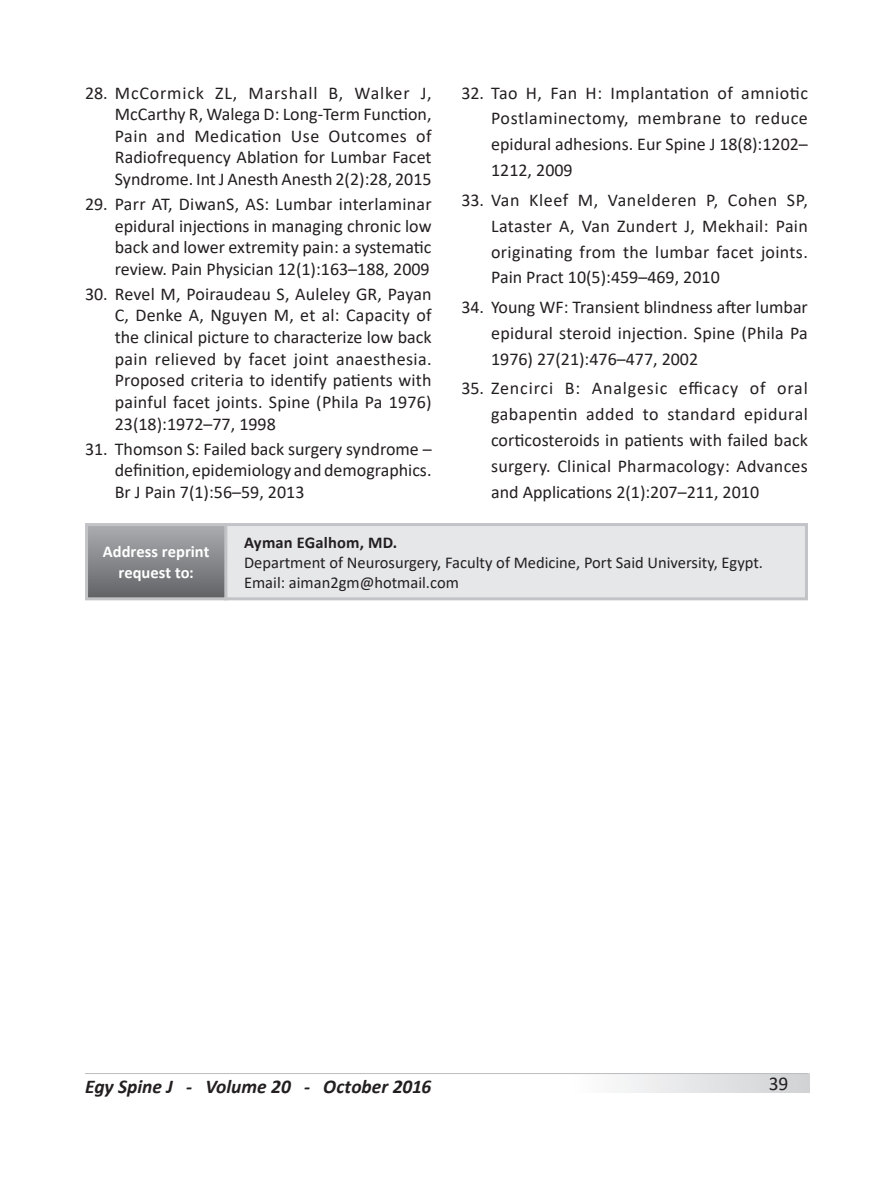
<style>
.page{position:relative;width:893px;height:1178px;background:#fff}
.page>*{position:absolute;margin:0;border:0;box-sizing:border-box;transform-origin:0 0}
.t1{font:italic 700 19.5px "Calibri";color:#231f20}
.t2{font:19.5px "Calibri";color:#231f20}
.t3{font:18px/21.6px "Calibri";color:#231f20;text-align:justify}
.t4{font:16.5px "Calibri";color:#231f20}
.t5{font:700 16.5px "Calibri";letter-spacing:.005em;color:#fff}
.t6{font:700 16.5px "Calibri";letter-spacing:.01em;color:#231f20}
</style>
<div class="page">
<div style="left:572px;top:1074px;width:237px;height:19px;background:linear-gradient(to right,#fefefe,#d0d2d4)"></div>
<hr style="left:85px;top:1073px;width:723px;height:1px;background:#bcbdc0">
<div style="left:226px;top:524px;width:580px;height:75px;background:#e6e7e9"></div>
<div style="left:224px;top:523px;width:584px;height:77px;border:3px solid #c2c3c6"></div>
<svg style="left:89px;top:527px;width:134px;height:69px;background:#86878a"></svg>
<div style="left:85px;top:523px;width:142px;height:77px;border:3px solid #c2c3c6"></div>
<p class="t3" style="left:115px;top:81px;width:318px;text-indent:-30px">28. McCormick ZL, Marshall B, Walker J, McCarthy R, Walega D: Long-Term Function, Pain and Medication Use Outcomes of Radiofrequency Ablation for Lumbar Facet Syndrome. Int J Anesth Anesth 2(2):28, 2015</p>
<p class="t3" style="left:115px;top:193px;width:318px;text-indent:-30px">29. Parr AT, DiwanS, AS: Lumbar interlaminar epidural injections in managing chronic low back and lower extremity pain: a systematic review. Pain Physician 12(1):163–188, 2009</p>
<p class="t3" style="left:115px;top:283px;width:318px;text-indent:-30px">30. Revel M, Poiraudeau S, Auleley GR, Payan C, Denke A, Nguyen M, et al: Capacity of the clinical picture to characterize low back pain relieved by facet joint anaesthesia.<br>Proposed criteria to identify patients with painful facet joints. Spine (Phila Pa 1976)<br>23(18):1972–77, 1998</p>
<p class="t3" style="left:115px;top:437px;width:318px;text-indent:-30px">31. Thomson S: Failed back surgery syndrome – definition, epidemiology and demographics.<br>Br J Pain 7(1):56–59, 2013</p>
<p class="t3" style="left:491px;top:79px;width:318px;line-height:26px;text-indent:-30px">32. Tao H, Fan H: Implantation of amniotic Postlaminectomy, membrane to reduce epidural adhesions. Eur Spine J 18(8):1202– 1212, 2009</p>
<p class="t3" style="left:491px;top:186px;width:318px;line-height:26px;text-indent:-30px">33. Van Kleef M, Vanelderen P, Cohen SP, Lataster A, Van Zundert J, Mekhail: Pain originating from the lumbar facet joints.<br>Pain Pract 10(5):459–469, 2010</p>
<p class="t3" style="left:491px;top:293px;width:318px;line-height:26px;text-indent:-30px">34. Young WF: Transient blindness after lumbar epidural steroid injection. Spine (Phila Pa 1976) 27(21):476–477, 2002</p>
<p class="t3" style="left:491px;top:375px;width:318px;line-height:26px;text-indent:-30px">35. Zencirci B: Analgesic efficacy of oral gabapentin added to standard epidural corticosteroids in patients with failed back surgery. Clinical Pharmacology: Advances and Applications 2(1):207–211, 2010</p>
<p class="t5" style="left:103px;top:540px;width:108px">Address reprint</p>
<p class="t5" style="left:119px;top:561px;width:77px">request to:</p>
<p class="t6" style="left:244px;top:531px;width:155px">Ayman EGalhom, MD.</p>
<p class="t4" style="left:244px;top:551px;width:521px">Department of Neurosurgery, Faculty of Medicine, Port Said University, Egypt.</p>
<p class="t4" style="left:244px;top:571px;width:216px">Email: aiman2gm@hotmail.com</p>
<p class="t1" style="left:85px;top:1072px;width:348px">Egy Spine J - Volume 20 - October 2016</p>
<p class="t2" style="left:769px;top:1070px;width:21px">39</p>
</div>
